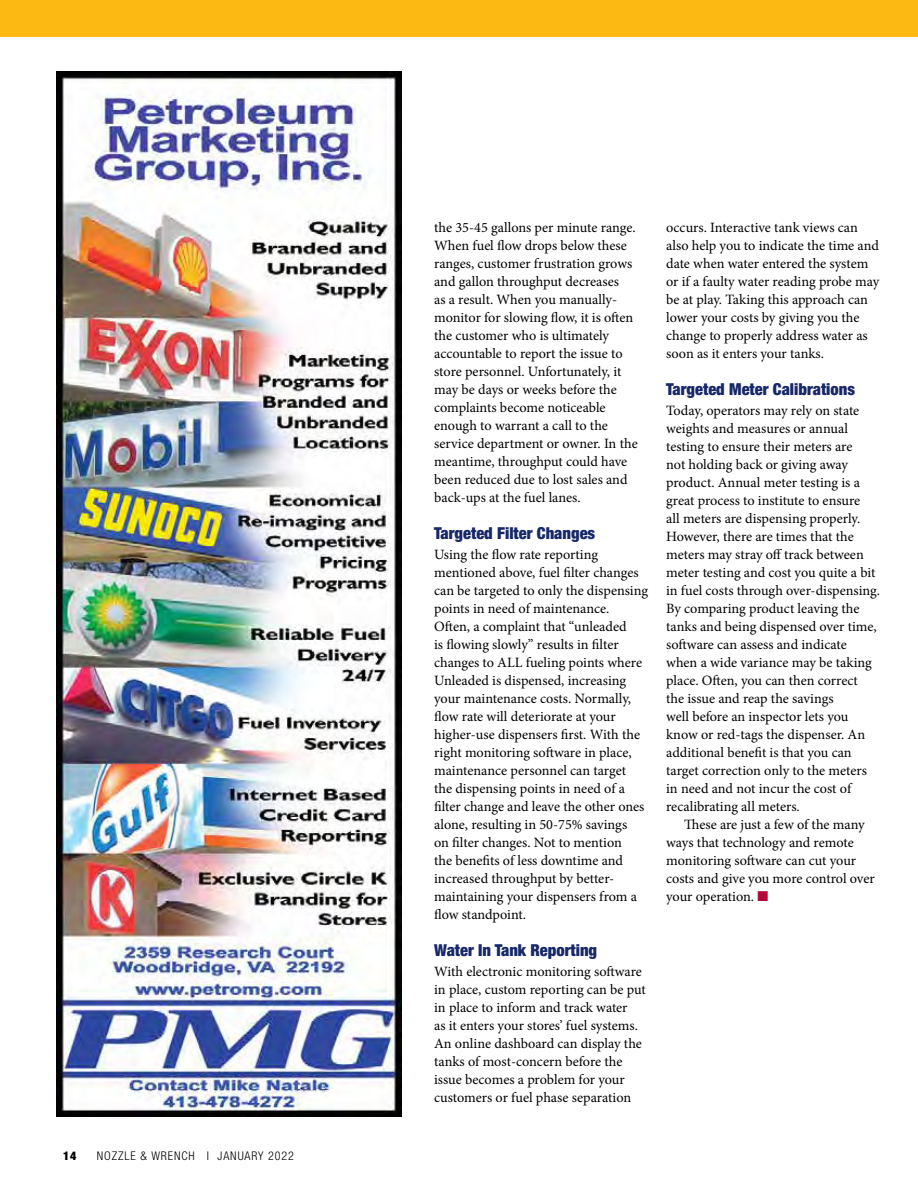
<style>
.page{position:relative;width:918px;height:1188px;background:#fff}
.page>*{position:absolute;margin:0;border:0;box-sizing:border-box;transform-origin:0 0}
.t1{font:900 condensed 16.5px "Helvetica Neue";color:#162867}
.t2{font:14.25px/18px "Minion Pro";letter-spacing:-.005em;color:#000}
.t3{font:300 condensed 12px "Helvetica Neue";letter-spacing:.075em;color:#000}
.t4{font:900 condensed 12px "Helvetica Neue";color:#000}
.s1{color:#b30838}
</style>
<div class="page">
<div style="left:0;top:0;width:918px;height:37px;background:#fdb913"></div>
<img style="left:57px;top:71px;width:344px;height:1046px">
<p class="t4" style="left:63px;top:1148px;width:15px">14</p>
<p class="t3" style="left:97px;top:1149px;width:199px">NOZZLE &amp; WRENCH I JANUARY 2022</p>
<p class="t2" style="left:434px;top:218px;width:205px">the 35-45 gallons per minute range.<br>When fuel flow drops below these ranges, customer frustration grows and gallon throughput decreases<br>as a result. When you manually&shy;monitor for slowing flow, it is often the customer who is ultimately accountable to report the issue to store personnel. Unfortunately, it may be days or weeks before the complaints become noticeable enough to warrant a call to the service department or owner. In the meantime, throughput could have been reduced due to lost sales and back-ups at the fuel lanes.</p>
<p class="t1" style="left:434px;top:523px;width:163px">Targeted Filter Changes</p>
<p class="t2" style="left:434px;top:545px;width:215px">Using the flow rate reporting mentioned above, fuel filter changes can be targeted to only the dispensing points in need of maintenance.<br>Often, a complaint that “unleaded<br>is flowing slowly” results in filter changes to ALL fueling points where Unleaded is dispensed, increasing your maintenance costs. Normally, flow rate will deteriorate at your higher-use dispensers first. With the right monitoring software in place, maintenance personnel can target<br>the dispensing points in need of a filter change and leave the other ones alone, resulting in 50-75% savings<br>on filter changes. Not to mention<br>the benefits of less downtime and increased throughput by better&shy;maintaining your dispensers from a flow standpoint.</p>
<p class="t1" style="left:434px;top:940px;width:165px">Water In Tank Reporting</p>
<p class="t2" style="left:434px;top:962px;width:213px">With electronic monitoring software in place, custom reporting can be put in place to inform and track water<br>as it enters your stores’ fuel systems.<br>An online dashboard can display the tanks of most-concern before the issue becomes a problem for your customers or fuel phase separation</p>
<p class="t2" style="left:666px;top:218px;width:215px">occurs. Interactive tank views can also help you to indicate the time and date when water entered the system or if a faulty water reading probe may be at play. Taking this approach can lower your costs by giving you the change to properly address water as soon as it enters your tanks.</p>
<p class="t1" style="left:666px;top:379px;width:190px">Targeted Meter Calibrations</p>
<p class="t2" style="left:666px;top:401px;width:216px">Today, operators may rely on state weights and measures or annual testing to ensure their meters are<br>not holding back or giving away product. Annual meter testing is a great process to institute to ensure<br>all meters are dispensing properly.<br>However, there are times that the meters may stray off track between meter testing and cost you quite a bit in fuel costs through over-dispensing.<br>By comparing product leaving the tanks and being dispensed over time, software can assess and indicate when a wide variance may be taking place. Often, you can then correct<br>the issue and reap the savings<br>well before an inspector lets you know or red-tags the dispenser. An additional benefit is that you can target correction only to the meters in need and not incur the cost of recalibrating all meters.</p>
<p class="t2" style="left:666px;top:815px;width:210px;text-indent:18px">These are just a few of the many ways that technology and remote monitoring software can cut your costs and give you more control over your operation. <span class="s1">■</span></p>
</div>
